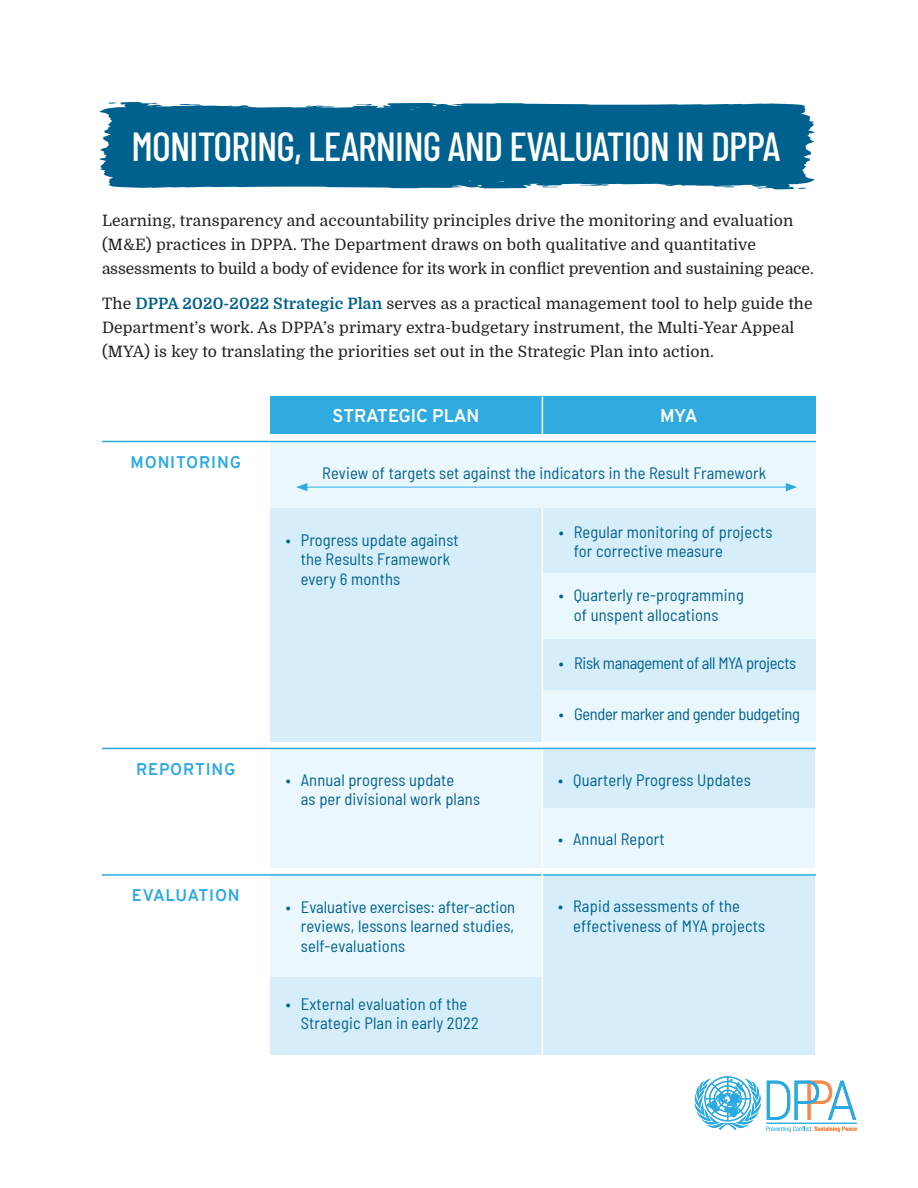
<style>
.page{position:relative;width:918px;height:1188px;background:#fff}
.page>*{position:absolute;margin:0;border:0;box-sizing:border-box;transform-origin:0 0}
.t1{font:500 40.5px "Barlow Condensed";letter-spacing:-.02em;color:#fff}
.t2{font:700 18px "Overpass";color:#fff}
.Paragraph_Style_5{font:semi-condensed 16.5px/19.5px "Barlow";letter-spacing:.01em;color:#01618e}
.Paragraph_Style_5-2{font:semi-condensed 16.5px "Barlow";letter-spacing:-.02em;color:#01618e}
.t3{font:700 16.5px "Overpass";letter-spacing:.05em;color:#2baae1}
.big_text{font:15.75px/24px "Domine";letter-spacing:.01em;color:#231f20}
.s1{font-weight:700;color:#01618e}
</style>
<div class="page">
<svg style="left:116px;top:102px;width:689px;height:4px"></svg>
<svg style="left:179px;top:104px;width:23px;height:2px"></svg>
<svg style="left:108px;top:102px;width:8px;height:2px"></svg>
<svg style="left:352px;top:104px;width:29px;height:2px"></svg>
<svg style="left:227px;top:105px;width:25px;height:1px"></svg>
<div style="left:99px;top:106px;width:716px;height:83px;background:#01618e"></div>
<svg style="left:712px;top:183px;width:23px;height:4px"></svg>
<svg style="left:716px;top:109px;width:14px;height:2px"></svg>
<svg style="left:534px;top:179px;width:29px;height:8px"></svg>
<svg style="left:486px;top:107px;width:35px;height:8px"></svg>
<svg style="left:545px;top:111px;width:12px;height:4px"></svg>
<svg style="left:569px;top:115px;width:9px;height:4px"></svg>
<svg style="left:604px;top:110px;width:91px;height:12px"></svg>
<svg style="left:796px;top:135px;width:8px;height:3px"></svg>
<svg style="left:580px;top:181px;width:58px;height:5px"></svg>
<svg style="left:662px;top:177px;width:26px;height:9px"></svg>
<svg style="left:695px;top:1076px;width:162px;height:56px"></svg>
<div style="left:270px;top:397px;width:273px;height:37px;background:#2fabe1"></div>
<div style="left:543px;top:397px;width:273px;height:37px;background:#2fabe1"></div>
<div style="left:270px;top:508px;width:273px;height:234px;background:#d5eef9"></div>
<div style="left:543px;top:508px;width:273px;height:65px;background:#d5eef9"></div>
<div style="left:270px;top:977px;width:272px;height:78px;background:#d5eef9"></div>
<div style="left:542px;top:808px;width:273px;height:60px;background:#eaf7fc"></div>
<div style="left:543px;top:639px;width:273px;height:51px;background:#d5eef9"></div>
<div style="left:543px;top:690px;width:273px;height:52px;background:#eaf7fc"></div>
<div style="left:270px;top:441px;width:546px;height:67px;background:#eaf7fc"></div>
<div style="left:543px;top:573px;width:273px;height:66px;background:#eaf7fc"></div>
<div style="left:270px;top:748px;width:272px;height:120px;background:#eaf7fc"></div>
<div style="left:270px;top:875px;width:272px;height:102px;background:#eaf7fc"></div>
<div style="left:542px;top:748px;width:273px;height:60px;background:#d5eef9"></div>
<div style="left:542px;top:876px;width:273px;height:179px;background:#d5eef9"></div>
<hr style="left:303px;top:487px;width:484px;height:1px;background:#2fabe1">
<svg style="left:296px;top:483px;width:11px;height:8px"></svg>
<svg style="left:786px;top:483px;width:11px;height:8px"></svg>
<hr style="left:102px;top:748px;width:714px;height:1px;background:#2fabe1">
<hr style="left:102px;top:441px;width:714px;height:1px;background:#2fabe1">
<hr style="left:102px;top:874px;width:714px;height:2px;background:#2fabe1">
<hr style="left:542px;top:508px;width:1px;height:234px;background:#fff">
<hr style="left:542px;top:397px;width:1px;height:37px;background:#fff">
<hr style="left:542px;top:750px;width:1px;height:129px;background:#fff">
<hr style="left:542px;top:876px;width:1px;height:179px;background:#fff">
<p class="t1" style="left:132px;top:118px;width:651px">MONITORING, LEARNING AND EVALUATION IN DPPA</p>
<p class="big_text" style="left:102px;top:209px;width:713px">Learning, transparency and accountability principles drive the monitoring and evaluation (M&amp;E) practices in DPPA. The Department draws on both qualitative and quantitative assessments to build a body of evidence for its work in conflict prevention and sustaining peace.</p>
<p class="big_text" style="left:102px;top:292px;width:712px">The <span class="s1">DPPA 2020-2022 Strategic Plan</span> serves as a practical management tool to help guide the<br>Department’s work. As DPPA’s primary extra-budgetary instrument, the Multi-Year Appeal (MYA) is key to translating the priorities set out in the Strategic Plan into action.</p>
<p class="t3" style="left:131px;top:451px;width:112px">MONITORING</p>
<p class="t3" style="left:136px;top:757px;width:101px">REPORTING</p>
<p class="t3" style="left:132px;top:884px;width:109px">EVALUATION</p>
<p class="t2" style="left:332px;top:403px;width:149px">STRATEGIC PLAN</p>
<p class="t2" style="left:660px;top:403px;width:39px">MYA</p>
<p class="Paragraph_Style_5" style="left:322px;top:462px;width:446px">Review of targets set against the indicators in the Result Framework</p>
<p class="Paragraph_Style_5" style="left:301px;top:529px;width:159px;text-indent:-15px">• Progress update against the Results Framework every 6 months</p>
<p class="Paragraph_Style_5" style="left:301px;top:769px;width:181px;text-indent:-15px">• Annual progress update<br>as per divisional work plans</p>
<p class="Paragraph_Style_5" style="left:301px;top:896px;width:216px;text-align:justify;text-indent:-15px">• Evaluative exercises: after-action reviews, lessons learned studies, self-evaluations</p>
<p class="Paragraph_Style_5" style="left:301px;top:993px;width:180px;text-indent:-15px">• External evaluation of the<br>Strategic Plan in early 2022</p>
<p class="Paragraph_Style_5" style="left:574px;top:521px;width:200px;text-indent:-15px">• Regular monitoring of projects for corrective measure</p>
<p class="Paragraph_Style_5" style="left:574px;top:585px;width:171px;text-indent:-15px">• Quarterly re-programming of unspent allocations</p>
<p class="Paragraph_Style_5-2" style="left:559px;top:651px;width:239px">• Risk management of all MYA projects</p>
<p class="Paragraph_Style_5-2" style="left:559px;top:702px;width:243px">• Gender marker and gender budgeting</p>
<p class="Paragraph_Style_5" style="left:558px;top:769px;width:194px">• Quarterly Progress Updates</p>
<p class="Paragraph_Style_5" style="left:558px;top:828px;width:108px">• Annual Report</p>
<p class="Paragraph_Style_5" style="left:573px;top:895px;width:193px;text-indent:-15px">• Rapid assessments of the effectiveness of MYA projects</p>
</div>
